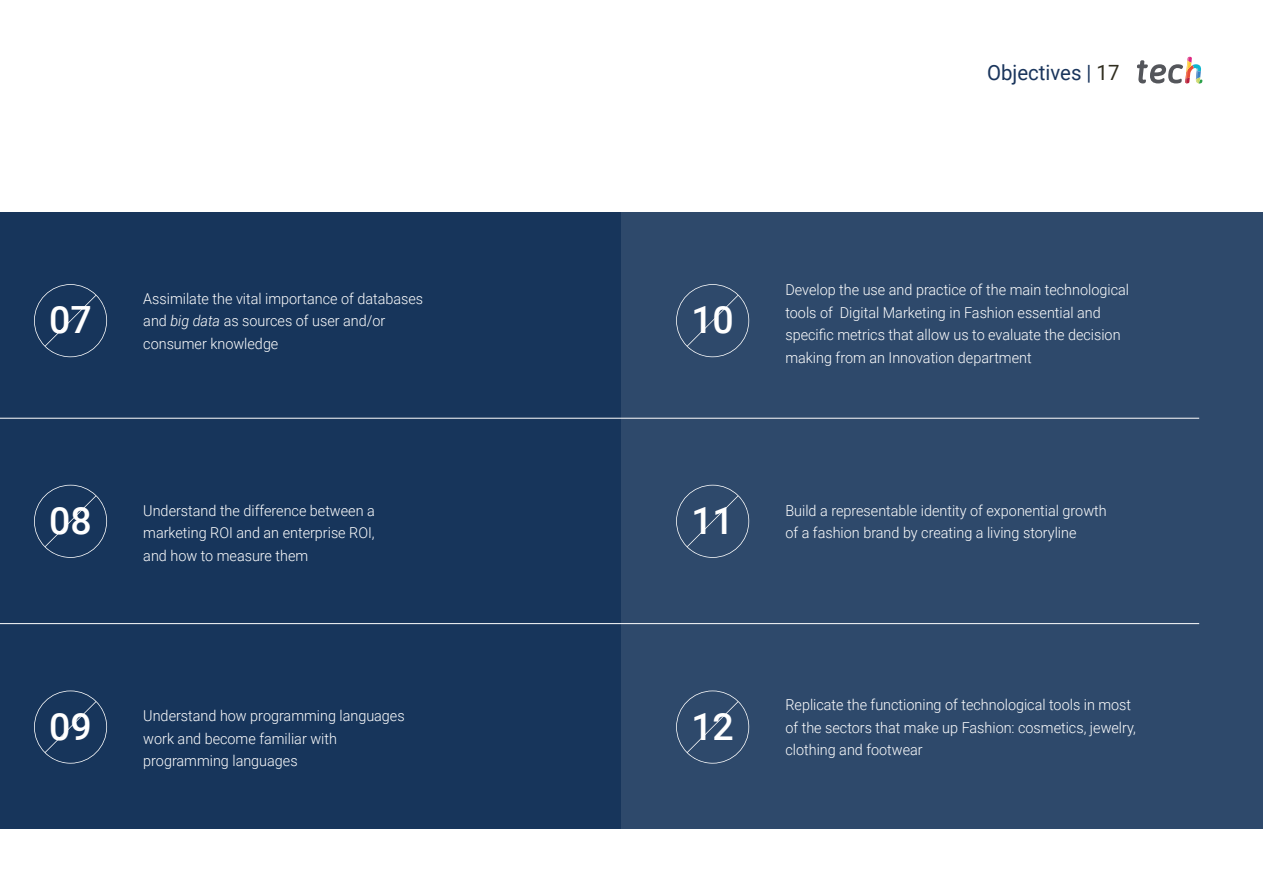
<style>
.page{position:relative;width:1263px;height:893px;background:#fff}
.page>*{position:absolute;margin:0;border:0;box-sizing:border-box;transform-origin:0 0}
.t1{font:500 37.5px "Roboto";color:#fff}
.t2{font:21px "Roboto";color:#1a355c}
.t3{font:300 15px/22.5px "Roboto";color:#fff;scale:.96 1}
.s1{color:#312e20}
.s2{font-style:italic}
</style>
<div class="page">
<svg style="left:1137px;top:57px;width:65px;height:27px"></svg>
<div style="left:0;top:213px;width:621px;height:616px;background:#17355b"></div>
<div style="left:621px;top:213px;width:642px;height:616px;background:#2e496b"></div>
<svg style="left:34px;top:284px;width:73px;height:73px"></svg>
<svg style="left:34px;top:485px;width:73px;height:73px"></svg>
<svg style="left:676px;top:284px;width:73px;height:73px"></svg>
<svg style="left:34px;top:690px;width:73px;height:74px"></svg>
<svg style="left:676px;top:485px;width:73px;height:73px"></svg>
<svg style="left:676px;top:690px;width:73px;height:74px"></svg>
<hr style="left:0;top:418px;width:1199px;height:1px;background:#fff">
<hr style="left:0;top:623px;width:1199px;height:1px;background:#fff">
<h2 class="t2" style="left:987px;top:57px;width:134px">Objectives | <span class="s1">17</span></h2>
<h1 class="t1" style="left:49px;top:294px;width:44px">07</h1>
<p class="t3" style="left:143px;top:287px;width:293px">Assimilate the vital importance of databases and <span class="s2">big data</span> as sources of user and/or consumer knowledge</p>
<h1 class="t1" style="left:691px;top:294px;width:44px">10</h1>
<p class="t3" style="left:785px;top:278px;width:359px">Develop the use and practice of the main technological tools of Digital Marketing in Fashion essential and specific metrics that allow us to evaluate the decision making from an Innovation department</p>
<h1 class="t1" style="left:49px;top:494px;width:44px">08</h1>
<p class="t3" style="left:143px;top:498px;width:243px;text-align:justify">Understand the difference between a marketing ROI and an enterprise ROI, and how to measure them</p>
<h1 class="t1" style="left:691px;top:494px;width:44px">11</h1>
<p class="t3" style="left:785px;top:498px;width:336px">Build a representable identity of exponential growth of a fashion brand by creating a living storyline</p>
<h1 class="t1" style="left:49px;top:700px;width:44px">09</h1>
<p class="t3" style="left:143px;top:704px;width:274px">Understand how programming languages work and become familiar with programming languages</p>
<h1 class="t1" style="left:691px;top:700px;width:44px">12</h1>
<p class="t3" style="left:785px;top:693px;width:367px">Replicate the functioning of technological tools in most of the sectors that make up Fashion: cosmetics, jewelry, clothing and footwear</p>
</div>
